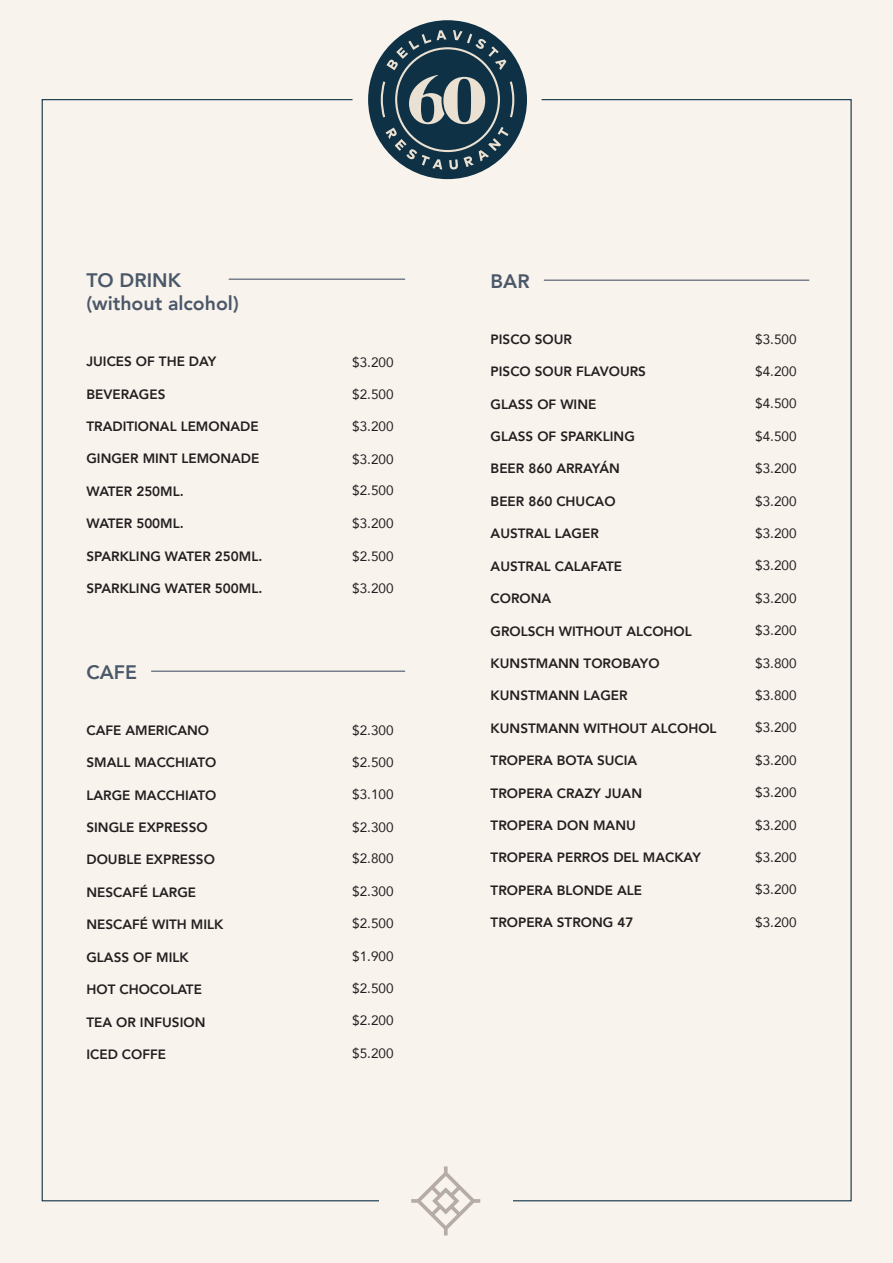
<style>
.page{position:relative;width:893px;height:1263px;background:#f8f3ed}
.page>*{position:absolute;margin:0;border:0;box-sizing:border-box;transform-origin:0 0}
.t1{font:800 19.5px/23.4px "Avenir";color:#4b5869}
.t2{font:800 13.5px "Avenir";color:#231f20}
.t3{font:13.5px "Avenir";color:#231f20}
</style>
<div class="page">
<div style="left:368px;top:20px;width:159px;height:159px;background:#0f3145;border-radius:50%"></div>
<svg style="left:381px;top:30px;width:133px;height:140px"></svg>
<svg style="left:411px;top:1166px;width:69px;height:69px"></svg>
<hr style="left:544px;top:280px;width:265px;height:1px;background:#4b5869">
<hr style="left:229px;top:279px;width:176px;height:1px;background:#4b5869">
<hr style="left:151px;top:671px;width:254px;height:1px;background:#4b5869">
<h1 class="t1" style="left:86px;top:269px;width:154px">TO DRINK (without alcohol)</h1>
<h1 class="t1" style="left:491px;top:270px;width:40px">BAR</h1>
<p class="t2" style="left:86px;top:351px;width:131px">JUICES OF THE DAY</p>
<p class="t2" style="left:86px;top:383px;width:81px">BEVERAGES</p>
<p class="t2" style="left:86px;top:416px;width:174px">TRADITIONAL LEMONADE</p>
<p class="t2" style="left:86px;top:448px;width:174px">GINGER MINT LEMONADE</p>
<p class="t2" style="left:86px;top:481px;width:99px">WATER 250ML.</p>
<p class="t2" style="left:86px;top:513px;width:99px">WATER 500ML.</p>
<p class="t2" style="left:86px;top:545px;width:177px">SPARKLING WATER 250ML.</p>
<p class="t2" style="left:86px;top:578px;width:177px">SPARKLING WATER 500ML.</p>
<h1 class="t1" style="left:86px;top:661px;width:52px">CAFE</h1>
<p class="t2" style="left:86px;top:720px;width:124px">CAFE AMERICANO</p>
<p class="t2" style="left:86px;top:752px;width:132px">SMALL MACCHIATO</p>
<p class="t2" style="left:86px;top:784px;width:132px">LARGE MACCHIATO</p>
<p class="t2" style="left:86px;top:817px;width:123px">SINGLE EXPRESSO</p>
<p class="t2" style="left:86px;top:849px;width:130px">DOUBLE EXPRESSO</p>
<p class="t2" style="left:86px;top:882px;width:111px">NESCAFÉ LARGE</p>
<p class="t2" style="left:86px;top:914px;width:138px">NESCAFÉ WITH MILK</p>
<p class="t2" style="left:86px;top:946px;width:104px">GLASS OF MILK</p>
<p class="t2" style="left:86px;top:979px;width:117px">HOT CHOCOLATE</p>
<p class="t2" style="left:86px;top:1011px;width:120px">TEA OR INFUSION</p>
<p class="t2" style="left:86px;top:1044px;width:81px">ICED COFFE</p>
<p class="t3" style="left:352px;top:351px;width:43px">$3.200</p>
<p class="t3" style="left:352px;top:383px;width:43px">$2.500</p>
<p class="t3" style="left:352px;top:416px;width:43px">$3.200</p>
<p class="t3" style="left:352px;top:449px;width:43px">$3.200</p>
<p class="t3" style="left:352px;top:480px;width:43px">$2.500</p>
<p class="t3" style="left:352px;top:513px;width:43px">$3.200</p>
<p class="t3" style="left:352px;top:545px;width:43px">$2.500</p>
<p class="t3" style="left:352px;top:577px;width:43px">$3.200</p>
<p class="t3" style="left:352px;top:719px;width:43px">$2.300</p>
<p class="t3" style="left:352px;top:751px;width:43px">$2.500</p>
<p class="t3" style="left:352px;top:784px;width:43px">$3.100</p>
<p class="t3" style="left:352px;top:817px;width:43px">$2.300</p>
<p class="t3" style="left:352px;top:847px;width:43px">$2.800</p>
<p class="t3" style="left:352px;top:880px;width:43px">$2.300</p>
<p class="t3" style="left:352px;top:913px;width:43px">$2.500</p>
<p class="t3" style="left:352px;top:945px;width:43px">$1.900</p>
<p class="t3" style="left:352px;top:978px;width:43px">$2.500</p>
<p class="t3" style="left:352px;top:1010px;width:43px">$2.200</p>
<p class="t3" style="left:352px;top:1043px;width:43px">$5.200</p>
<p class="t2" style="left:491px;top:329px;width:83px">PISCO SOUR</p>
<p class="t2" style="left:491px;top:361px;width:157px">PISCO SOUR FLAVOURS</p>
<p class="t2" style="left:491px;top:393px;width:107px">GLASS OF WINE</p>
<p class="t2" style="left:491px;top:426px;width:146px">GLASS OF SPARKLING</p>
<p class="t2" style="left:491px;top:458px;width:131px">BEER 860 ARRAYÁN</p>
<p class="t2" style="left:491px;top:491px;width:126px">BEER 860 CHUCAO</p>
<p class="t2" style="left:491px;top:523px;width:110px">AUSTRAL LAGER</p>
<p class="t2" style="left:491px;top:555px;width:133px">AUSTRAL CALAFATE</p>
<p class="t2" style="left:491px;top:588px;width:62px">CORONA</p>
<p class="t2" style="left:491px;top:620px;width:203px">GROLSCH WITHOUT ALCOHOL</p>
<p class="t2" style="left:491px;top:653px;width:170px">KUNSTMANN TOROBAYO</p>
<p class="t2" style="left:491px;top:685px;width:138px">KUNSTMANN LAGER</p>
<p class="t2" style="left:491px;top:717px;width:227px">KUNSTMANN WITHOUT ALCOHOL</p>
<p class="t2" style="left:491px;top:750px;width:148px">TROPERA BOTA SUCIA</p>
<p class="t2" style="left:491px;top:782px;width:153px">TROPERA CRAZY JUAN</p>
<p class="t2" style="left:491px;top:815px;width:147px">TROPERA DON MANU</p>
<p class="t2" style="left:491px;top:847px;width:212px">TROPERA PERROS DEL MACKAY</p>
<p class="t2" style="left:491px;top:879px;width:153px">TROPERA BLONDE ALE</p>
<p class="t2" style="left:491px;top:912px;width:144px">TROPERA STRONG 47</p>
<p class="t3" style="left:755px;top:328px;width:43px">$3.500</p>
<p class="t3" style="left:755px;top:360px;width:43px">$4.200</p>
<p class="t3" style="left:755px;top:393px;width:43px">$4.500</p>
<p class="t3" style="left:755px;top:425px;width:43px">$4.500</p>
<p class="t3" style="left:755px;top:458px;width:43px">$3.200</p>
<p class="t3" style="left:755px;top:490px;width:43px">$3.200</p>
<p class="t3" style="left:755px;top:522px;width:43px">$3.200</p>
<p class="t3" style="left:755px;top:555px;width:43px">$3.200</p>
<p class="t3" style="left:755px;top:587px;width:43px">$3.200</p>
<p class="t3" style="left:755px;top:620px;width:43px">$3.200</p>
<p class="t3" style="left:755px;top:652px;width:43px">$3.800</p>
<p class="t3" style="left:755px;top:684px;width:43px">$3.800</p>
<p class="t3" style="left:755px;top:717px;width:43px">$3.200</p>
<p class="t3" style="left:755px;top:749px;width:43px">$3.200</p>
<p class="t3" style="left:755px;top:782px;width:43px">$3.200</p>
<p class="t3" style="left:755px;top:814px;width:43px">$3.200</p>
<p class="t3" style="left:755px;top:846px;width:43px">$3.200</p>
<p class="t3" style="left:755px;top:879px;width:43px">$3.200</p>
<p class="t3" style="left:755px;top:911px;width:43px">$3.200</p>
</div>
